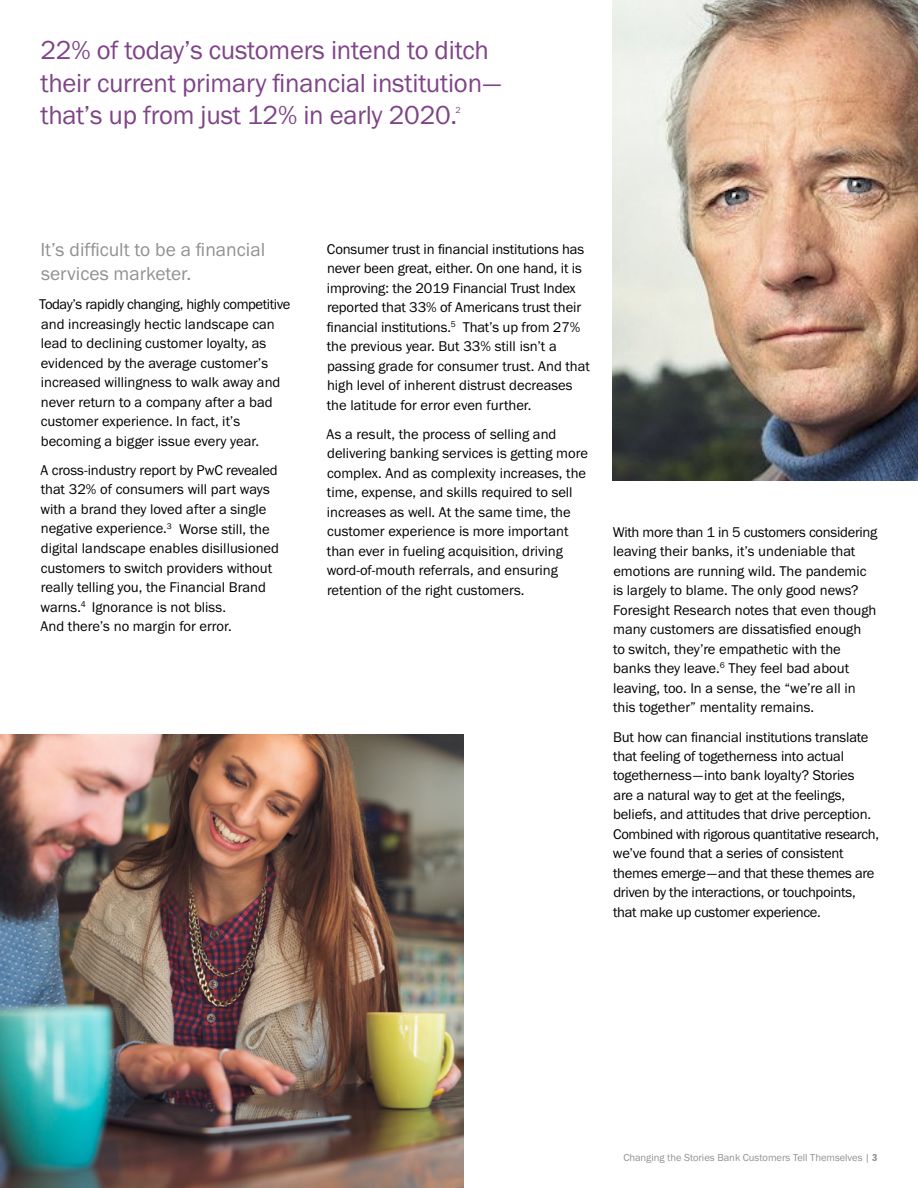
<style>
.page{position:relative;width:918px;height:1188px;background:#fff}
.page>*{position:absolute;margin:0;border:0;box-sizing:border-box;transform-origin:0 0}
.t1{font:27px/33px "Franklin Gothic URW Boo";letter-spacing:-.01em;color:#7e4487}
.t2{font:19.5px/24px "Franklin Gothic URW Boo";color:#919192}
.t3{font:14.7px/19.5px "Franklin Gothic URW Boo";letter-spacing:-.005em;color:#000}
.t4{font:10.5px "Franklin Gothic URW Boo";color:#919192}
.t5{font:9px "Franklin Gothic URW Boo";color:#7e4487}
.s1{font-family:"Franklin Gothic URW Con Dem"}
</style>
<div class="page">
<img style="left:613px;top:0;width:305px;height:481px">
<img style="left:0;top:734px;width:463px;height:454px">
<h1 class="t1" style="left:40px;top:33px;width:462px">22% of today’s customers intend to ditch their current primary financial institution— that’s up from just 12% in early 2020.</h1>
<p class="t5" style="left:456px;top:104px;width:7px">2</p>
<h2 class="t2" style="left:40px;top:237px;width:226px">It’s difficult to be a financial services marketer.</h2>
<p class="t3" style="left:39px;top:294px;width:253px">Today’s rapidly changing, highly competitive and increasingly hectic landscape can lead to declining customer loyalty, as evidenced by the average customer’s increased willingness to walk away and never return to a company after a bad customer experience. In fact, it’s becoming a bigger issue every year.</p>
<p class="t3" style="left:40px;top:460px;width:240px">A cross-industry report by PwC revealed that 32% of consumers will part ways with a brand they loved after a single negative experience.<sup>3</sup> Worse still, the digital landscape enables disillusioned customers to switch providers without really telling you, the Financial Brand warns.<sup>4</sup> Ignorance is not bliss.<br>And there’s no margin for error.</p>
<p class="t3" style="left:327px;top:239px;width:265px">Consumer trust in financial institutions has never been great, either. On one hand, it is improving: the 2019 Financial Trust Index reported that 33% of Americans trust their financial institutions.<sup>5</sup> That’s up from 27% the previous year. But 33% still isn’t a passing grade for consumer trust. And that high level of inherent distrust decreases the latitude for error even further.</p>
<p class="t3" style="left:327px;top:424px;width:263px">As a result, the process of selling and delivering banking services is getting more complex. And as complexity increases, the time, expense, and skills required to sell increases as well. At the same time, the customer experience is more important than ever in fueling acquisition, driving word-of-mouth referrals, and ensuring retention of the right customers.</p>
<p class="t3" style="left:613px;top:522px;width:266px">With more than 1 in 5 customers considering leaving their banks, it’s undeniable that emotions are running wild. The pandemic is largely to blame. The only good news?<br>Foresight Research notes that even though many customers are dissatisfied enough<br>to switch, they’re empathetic with the banks they leave.<sup>6</sup> They feel bad about leaving, too. In a sense, the “we’re all in this together” mentality remains.</p>
<p class="t3" style="left:613px;top:727px;width:268px">But how can financial institutions translate that feeling of togetherness into actual togetherness—into bank loyalty? Stories<br>are a natural way to get at the feelings, beliefs, and attitudes that drive perception.<br>Combined with rigorous quantitative research, we’ve found that a series of consistent themes emerge—and that these themes are driven by the interactions, or touchpoints, that make up customer experience.</p>
<p class="t4" style="left:623px;top:1150px;width:256px">Changing the Stories Bank Customers Tell Themselves | <span class="s1">3</span></p>
</div>
